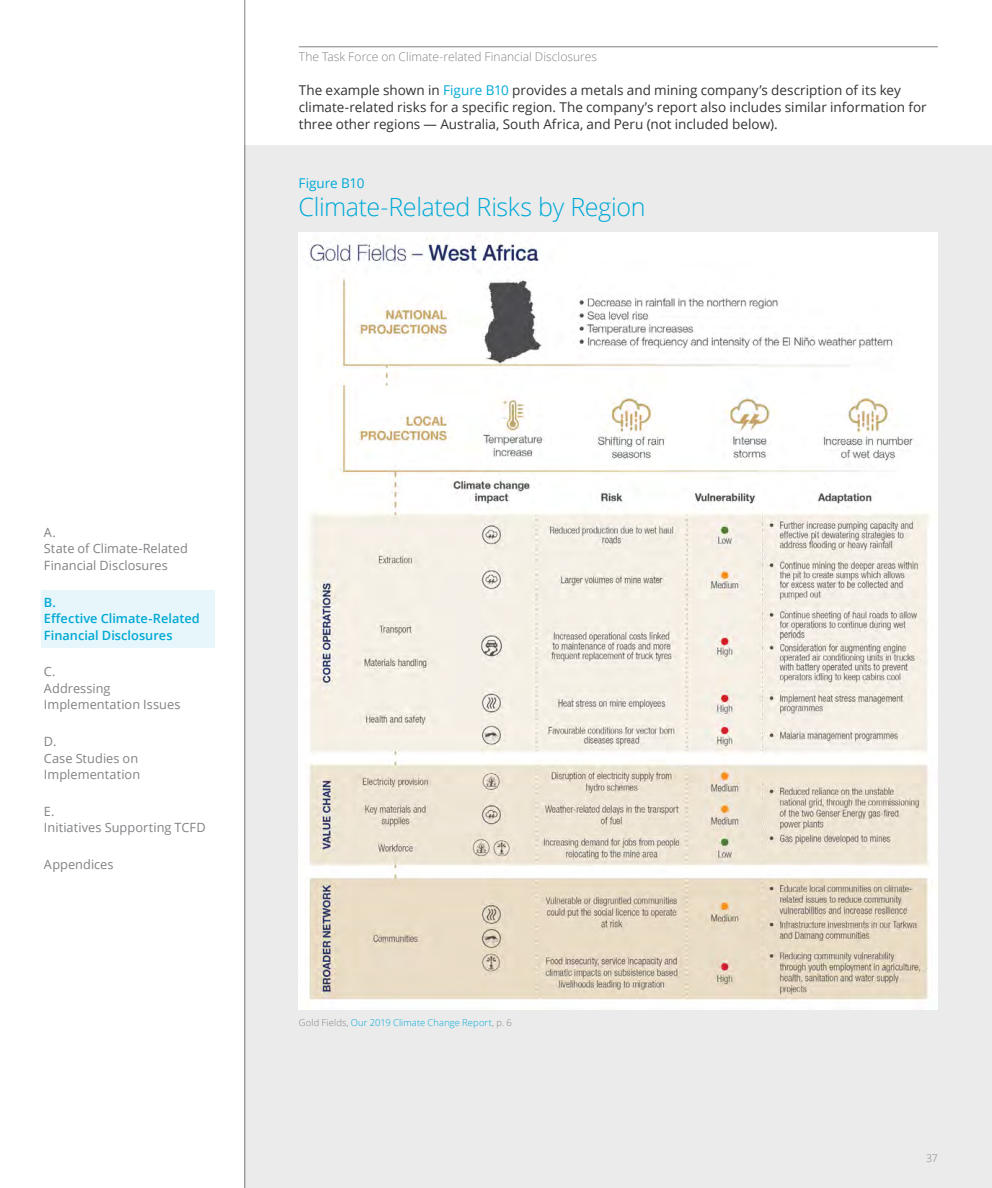
<style>
.page{position:relative;width:992px;height:1188px;background:#fff}
.page>*{position:absolute;margin:0;border:0;box-sizing:border-box;transform-origin:0 0}
.t1{font:300 25.05px "Open Sans";letter-spacing:-.015em;color:#00a9d5}
.t2{font:13.5px/17.2px "Open Sans";color:#333334}
.t3{font:13.5px "Open Sans";letter-spacing:-.005em;color:#00a9d5}
.t4{font:12.75px/16.5px "Open Sans";letter-spacing:.005em;color:#808285}
.t5{font:600 12.75px/16.5px "Open Sans";color:#00a9d5}
.t6{font:300 12px "Open Sans";letter-spacing:.005em;color:#808285}
.t7{font:300 10.5px "Open Sans";color:#808285}
.t8{font:300 9.3px "Open Sans";letter-spacing:.015em;color:#00a9d5}
.s1{color:#00a9d5}
.s2{color:#808285}
</style>
<div class="page">
<hr style="left:299px;top:46px;width:638px;height:1px;background:#808285">
<hr style="left:244px;top:0;width:1px;height:1188px;background:#808285">
<div style="left:41px;top:591px;width:174px;height:57px;background:#e6f6fa"></div>
<div style="left:245px;top:145px;width:746px;height:1043px;background:#ebebec"></div>
<img style="left:299px;top:233px;width:638px;height:776px">
<p class="t6" style="left:299px;top:48px;width:300px">The Task Force on Climate-related Financial Disclosures</p>
<p class="t2" style="left:299px;top:81px;width:629px">The example shown in <span class="s1">Figure B10</span> provides a metals and mining company’s description of its key climate-related risks for a specific region. The company’s report also includes similar information for three other regions — Australia, South Africa, and Peru (not included below).</p>
<p class="t3" style="left:298px;top:174px;width:67px">Figure B10</p>
<h1 class="t1" style="left:298px;top:190px;width:348px">Climate-Related Risks by Region</h1>
<p class="t4" style="left:44px;top:524px;width:145px">A.<br>State of Climate-Related<br>Financial Disclosures</p>
<p class="t5" style="left:44px;top:594px;width:157px">B.<br>Effective Climate-Related<br>Financial Disclosures</p>
<p class="t4" style="left:44px;top:663px;width:138px">C.<br>Addressing<br>Implementation Issues</p>
<p class="t4" style="left:44px;top:733px;width:98px">D.<br>Case Studies on<br>Implementation</p>
<p class="t4" style="left:44px;top:803px;width:163px">E.<br>Initiatives Supporting TCFD</p>
<p class="t4" style="left:44px;top:856px;width:71px">Appendices</p>
<p class="t8" style="left:299px;top:1016px;width:215px"><span class="s2">Gold Fields,</span> Our 2019 Climate Change Report<span class="s2">, p. 6</span></p>
<p class="t7" style="left:926px;top:1151px;width:13px">37</p>
</div>
